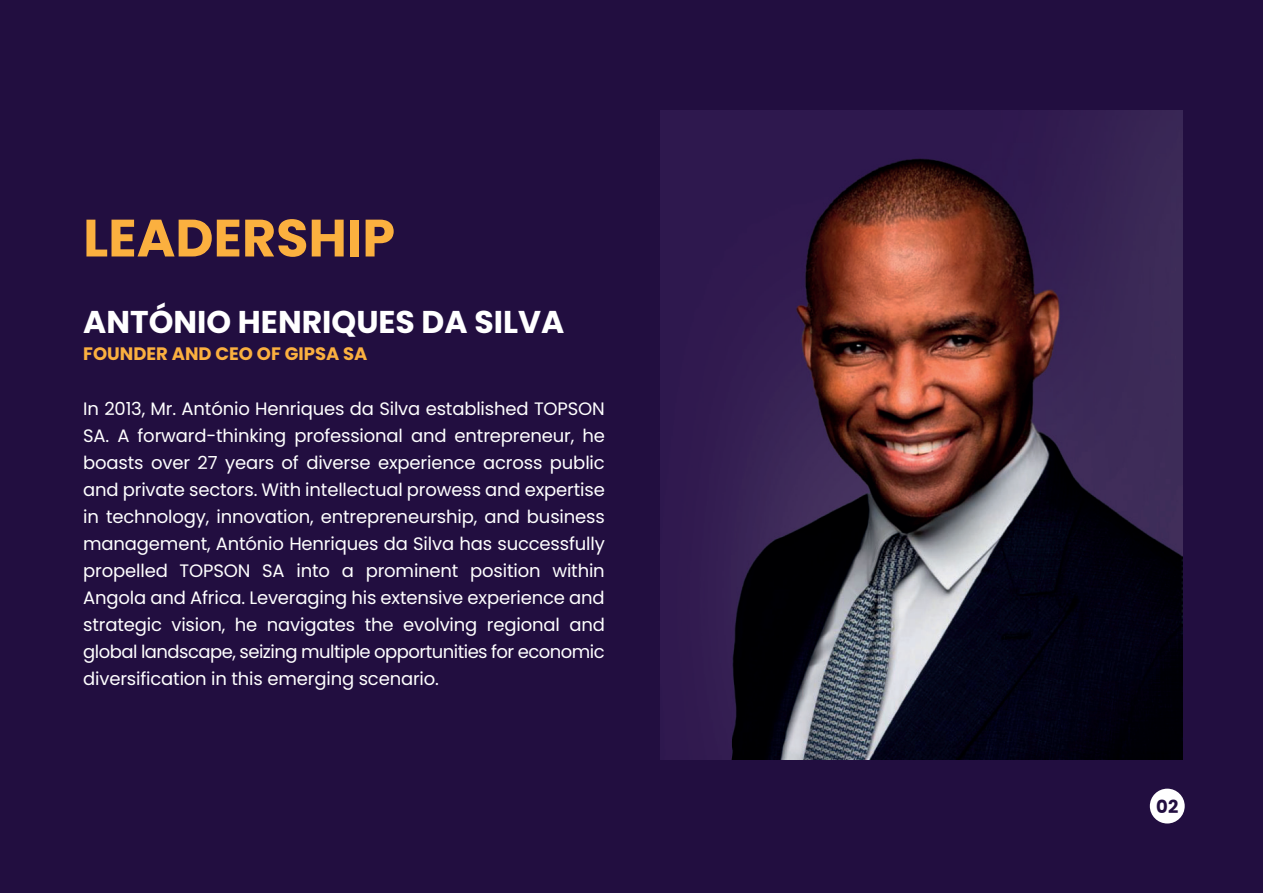
<style>
.page{position:relative;width:1263px;height:893px;background:#220e40}
.page>*{position:absolute;margin:0;border:0;box-sizing:border-box;transform-origin:0 0}
.t1{font:700 52.5px "Poppins";color:#fbb03f}
.t2{font:700 31.5px "Poppins";color:#fff}
.t3{font:18px/27px "Poppins";letter-spacing:-.01em;color:#fff;text-align:justify}
.t4{font:700 18px "Poppins";color:#fbb03f}
.t5{font:700 18px "Poppins";color:#220e40}
</style>
<div class="page">
<div style="left:1150px;top:789px;width:35px;height:34px;background:#fff;border-radius:50%"></div>
<img style="left:661px;top:110px;width:521px;height:649px">
<h1 class="t1" style="left:83px;top:208px;width:313px">LEADERSHIP</h1>
<h2 class="t2" style="left:83px;top:304px;width:483px">ANTÓNIO HENRIQUES DA SILVA</h2>
<p class="t4" style="left:83px;top:344px;width:286px">FOUNDER AND CEO OF GIPSA SA</p>
<p class="t3" style="left:83px;top:395px;width:523px">In 2013, Mr. António Henriques da Silva established TOPSON SA. A forward-thinking professional and entrepreneur, he boasts over 27 years of diverse experience across public and private sectors. With intellectual prowess and expertise in technology, innovation, entrepreneurship, and business management, António Henriques da Silva has successfully propelled TOPSON SA into a prominent position within Angola and Africa. Leveraging his extensive experience and strategic vision, he navigates the evolving regional and global landscape, seizing multiple opportunities for economic diversification in this emerging scenario.</p>
<p class="t5" style="left:1156px;top:796px;width:24px">02</p>
</div>
